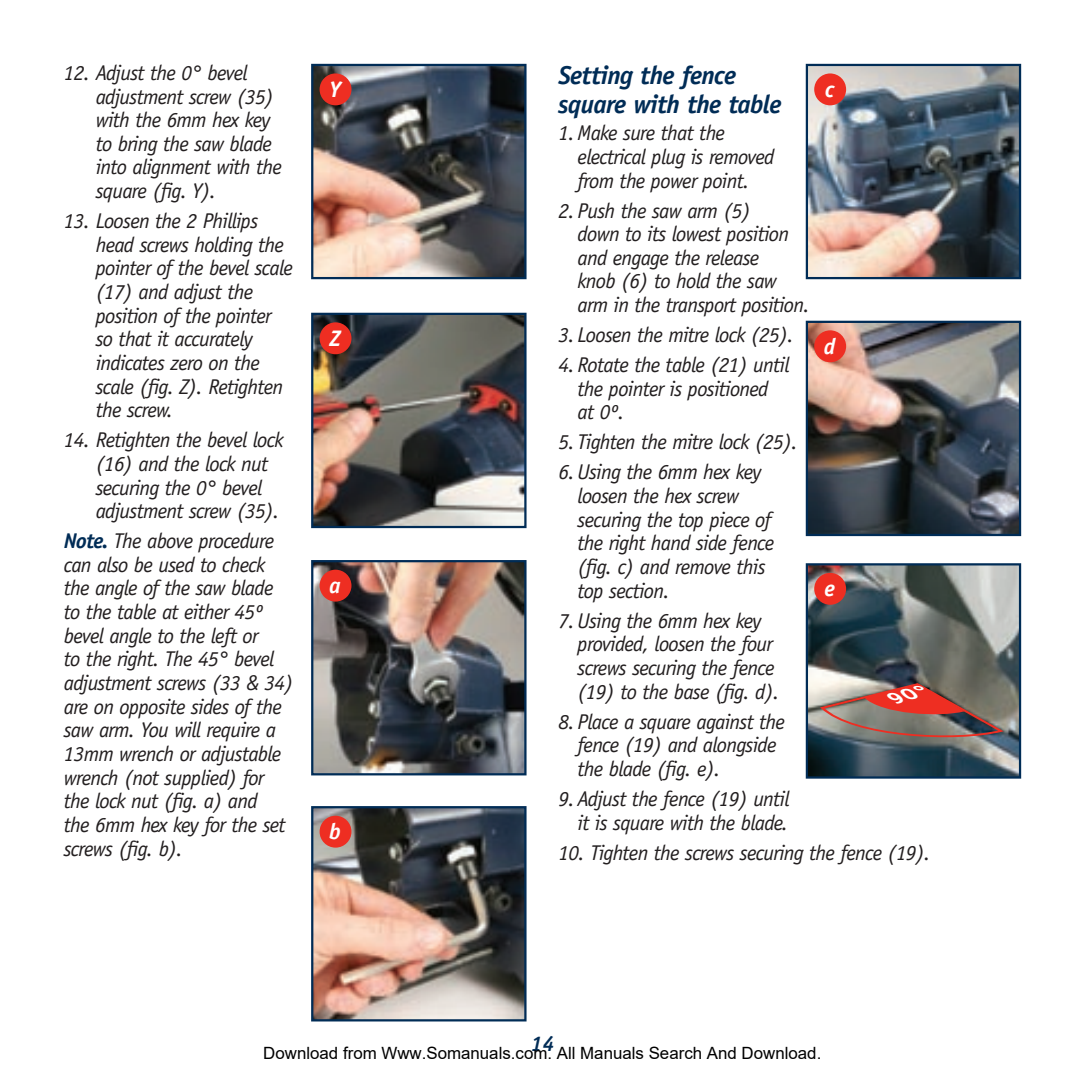
<style>
.page{position:relative;width:1085px;height:1085px;background:#fff}
.page>*{position:absolute;margin:0;border:0;box-sizing:border-box;transform-origin:0 0}
.Subs{font:italic 700 25.88px/29.2px "Officina Sans";letter-spacing:-.025em;color:#002c56}
.t1{font:italic 700 22.5px "Officina Sans";color:#fff}
.Bulleted_numbered_paragraphs{font:italic 21.38px/23.6px "Officina Sans";letter-spacing:-.035em;color:#231f20}
.Body{font:italic 21.38px/23.6px "Officina Sans";letter-spacing:-.035em;color:#231f20}
.t2{font:italic 700 21.38px "Officina Sans";color:#002c56}
.t3{font:16.88px "Arial";color:#000}
.s1{font-weight:700;color:#002c56}
</style>
<div class="page">
<img style="left:314px;top:67px;width:209px;height:209px">
<div style="left:311px;top:64px;width:215px;height:215px;border:2px solid #002c56"></div>
<div style="left:319px;top:73px;width:32px;height:32px;background:#ee2e22;border-radius:50%"></div>
<img style="left:314px;top:316px;width:209px;height:209px">
<div style="left:311px;top:313px;width:215px;height:215px;border:2px solid #002c56"></div>
<div style="left:319px;top:322px;width:32px;height:32px;background:#ee2e22;border-radius:50%"></div>
<img style="left:314px;top:563px;width:209px;height:209px">
<div style="left:311px;top:560px;width:215px;height:215px;border:2px solid #002c56"></div>
<div style="left:319px;top:569px;width:32px;height:32px;background:#ee2e22;border-radius:50%"></div>
<img style="left:314px;top:809px;width:209px;height:209px">
<div style="left:311px;top:806px;width:215px;height:215px;border:2px solid #002c56"></div>
<div style="left:319px;top:815px;width:32px;height:32px;background:#ee2e22;border-radius:50%"></div>
<img style="left:808px;top:67px;width:209px;height:209px">
<div style="left:805px;top:64px;width:215px;height:215px;border:2px solid #002c56"></div>
<div style="left:814px;top:73px;width:32px;height:32px;background:#ee2e22;border-radius:50%"></div>
<img style="left:808px;top:323px;width:209px;height:210px">
<div style="left:805px;top:320px;width:215px;height:216px;border:2px solid #002c56"></div>
<div style="left:814px;top:330px;width:32px;height:32px;background:#ee2e22;border-radius:50%"></div>
<img style="left:808px;top:566px;width:209px;height:209px">
<div style="left:805px;top:563px;width:215px;height:215px;border:2px solid #002c56"></div>
<div style="left:814px;top:572px;width:32px;height:32px;background:#ee2e22;border-radius:50%"></div>
<svg style="left:817px;top:674px;width:188px;height:89px;background:#806c68"></svg>
<p class="Bulleted_numbered_paragraphs" style="left:96px;top:61px;width:188px;text-indent:-32px">12. Adjust the 0° bevel adjustment screw (35) with the 6mm hex key to bring the saw blade into alignment with the square (fig. Y).</p>
<p class="Bulleted_numbered_paragraphs" style="left:96px;top:209px;width:199px;text-indent:-32px">13. Loosen the 2 Phillips head screws holding the pointer of the bevel scale (17) and adjust the position of the pointer so that it accurately indicates zero on the scale (fig. Z). Retighten the screw.</p>
<p class="Bulleted_numbered_paragraphs" style="left:96px;top:428px;width:189px;text-indent:-32px">14. Retighten the bevel lock (16) and the lock nut securing the 0° bevel adjustment screw (35).</p>
<p class="Body" style="left:64px;top:529px;width:231px"><span class="s1">Note.</span> The above procedure can also be used to check the angle of the saw blade to the table at either 45º bevel angle to the left or<br>to the right. The 45° bevel adjustment screws (33 &amp; 34) are on opposite sides of the saw arm. You will require a<br>13mm wrench or adjustable wrench (not supplied) for the lock nut (fig. a) and<br>the 6mm hex key for the set screws (fig. b).</p>
<p class="t1" style="left:329px;top:75px;width:13px">Y</p>
<p class="t1" style="left:329px;top:324px;width:13px">Z</p>
<p class="t1" style="left:329px;top:571px;width:13px">a</p>
<p class="t1" style="left:329px;top:817px;width:13px">b</p>
<p class="Subs" style="left:558px;top:61px;width:224px">Setting the fence square with the table</p>
<p class="Bulleted_numbered_paragraphs" style="left:577px;top:121px;width:198px;text-indent:-19px">1. Make sure that the electrical plug is removed from the power point.</p>
<p class="Bulleted_numbered_paragraphs" style="left:577px;top:198px;width:234px;text-indent:-19px">2. Push the saw arm (5)<br>down to its lowest position and engage the release<br>knob (6) to hold the saw arm in the transport position.</p>
<p class="Bulleted_numbered_paragraphs" style="left:558px;top:323px;width:237px">3. Loosen the mitre lock (25).</p>
<p class="Bulleted_numbered_paragraphs" style="left:577px;top:353px;width:213px;text-indent:-19px">4. Rotate the table (21) until the pointer is positioned at 0º.</p>
<p class="Bulleted_numbered_paragraphs" style="left:558px;top:430px;width:241px">5. Tighten the mitre lock (25).</p>
<p class="Bulleted_numbered_paragraphs" style="left:577px;top:460px;width:198px;text-indent:-19px">6. Using the 6mm hex key loosen the hex screw securing the top piece of the right hand side fence (fig. c) and remove this top section.</p>
<p class="Bulleted_numbered_paragraphs" style="left:577px;top:608px;width:203px;text-indent:-19px">7. Using the 6mm hex key provided, loosen the four screws securing the fence (19) to the base (fig. d).</p>
<p class="Bulleted_numbered_paragraphs" style="left:577px;top:709px;width:209px;text-indent:-19px">8. Place a square against the fence (19) and alongside the blade (fig. e).</p>
<p class="Bulleted_numbered_paragraphs" style="left:558px;top:786px;width:232px;text-align:right">9. Adjust the fence (19) until it is square with the blade.</p>
<p class="Bulleted_numbered_paragraphs" style="left:558px;top:840px;width:373px">10. Tighten the screws securing the fence (19).</p>
<p class="t1" style="left:825px;top:75px;width:11px">c</p>
<p class="t1" style="left:823px;top:332px;width:13px">d</p>
<p class="t1" style="left:824px;top:575px;width:12px">e</p>
<p class="t2" style="left:530px;top:1030px;width:25px">14</p>
<p class="t3" style="left:263px;top:1043px;width:559px">Download from Www.Somanuals.com. All Manuals Search And Download.</p>
</div>
